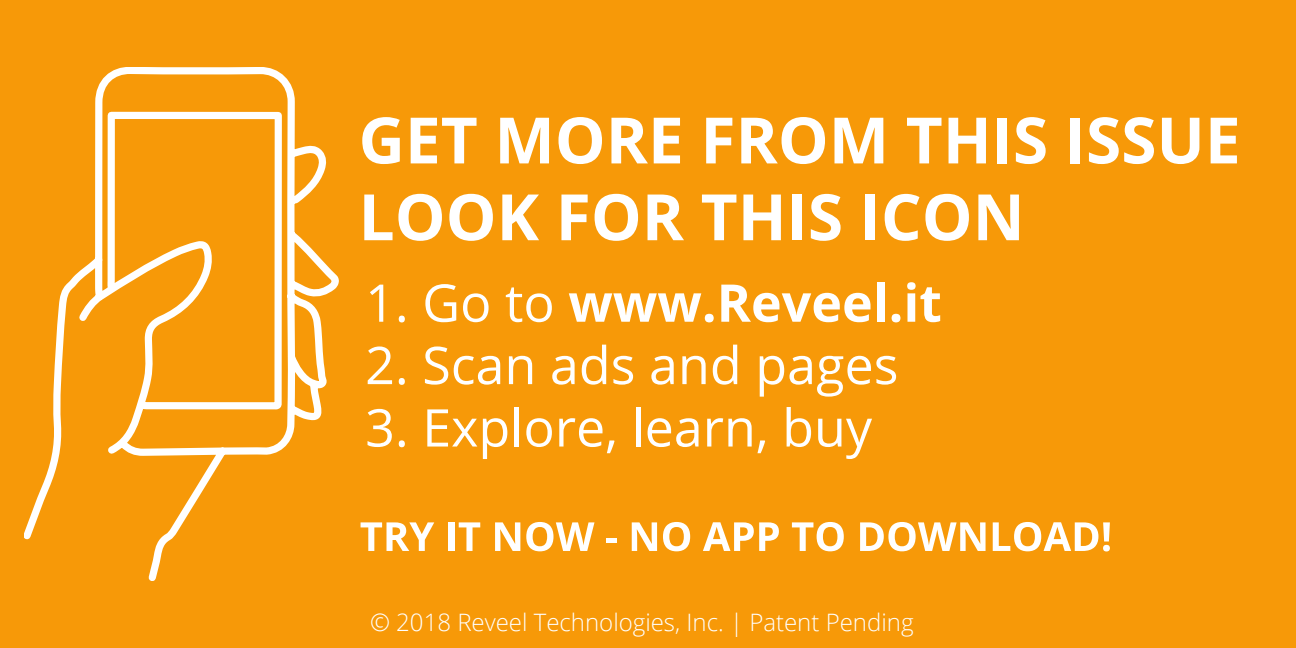
<style>
.page{position:relative;width:1296px;height:648px;background:#f79908}
.page>*{position:absolute;margin:0;border:0;box-sizing:border-box;transform-origin:0 0}
.t1{font:52px "Open Sans";color:#fff}
.t2{font:700 52px "Open Sans";color:#fff}
.t3{font:300 24px "Open Sans";color:#fff}
.s1{font-weight:400}
</style>
<div class="page">
<svg style="left:362px;top:117px;width:38px;height:47px"></svg>
<svg style="left:411px;top:118px;width:66px;height:45px"></svg>
<svg style="left:500px;top:118px;width:49px;height:45px"></svg>
<svg style="left:559px;top:117px;width:43px;height:47px"></svg>
<svg style="left:611px;top:118px;width:37px;height:45px"></svg>
<svg style="left:654px;top:118px;width:26px;height:45px"></svg>
<svg style="left:706px;top:118px;width:26px;height:45px"></svg>
<svg style="left:741px;top:117px;width:84px;height:47px"></svg>
<svg style="left:835px;top:118px;width:48px;height:45px"></svg>
<svg style="left:907px;top:118px;width:35px;height:45px"></svg>
<svg style="left:949px;top:118px;width:37px;height:45px"></svg>
<div style="left:998px;top:118px;width:9px;height:45px;background:#fff"></div>
<svg style="left:1016px;top:117px;width:30px;height:47px"></svg>
<div style="left:1071px;top:118px;width:9px;height:45px;background:#fff"></div>
<svg style="left:1089px;top:117px;width:65px;height:47px"></svg>
<svg style="left:1162px;top:118px;width:37px;height:46px"></svg>
<svg style="left:1211px;top:118px;width:26px;height:45px"></svg>
<svg style="left:364px;top:194px;width:78px;height:47px"></svg>
<svg style="left:449px;top:194px;width:44px;height:47px"></svg>
<svg style="left:502px;top:195px;width:37px;height:45px"></svg>
<svg style="left:561px;top:195px;width:27px;height:45px"></svg>
<svg style="left:595px;top:194px;width:43px;height:47px"></svg>
<svg style="left:648px;top:195px;width:36px;height:45px"></svg>
<svg style="left:702px;top:195px;width:34px;height:45px"></svg>
<svg style="left:743px;top:195px;width:38px;height:45px"></svg>
<div style="left:792px;top:195px;width:10px;height:45px;background:#fff"></div>
<svg style="left:811px;top:194px;width:30px;height:47px"></svg>
<div style="left:866px;top:195px;width:9px;height:45px;background:#fff"></div>
<svg style="left:885px;top:194px;width:34px;height:47px"></svg>
<svg style="left:925px;top:194px;width:44px;height:47px"></svg>
<svg style="left:978px;top:195px;width:41px;height:45px"></svg>
<svg style="left:24px;top:67px;width:314px;height:514px"></svg>
<svg style="left:361px;top:522px;width:73px;height:29px"></svg>
<div style="left:448px;top:522px;width:6px;height:29px;background:#fff"></div>
<svg style="left:459px;top:522px;width:21px;height:29px"></svg>
<svg style="left:495px;top:522px;width:25px;height:29px"></svg>
<svg style="left:526px;top:522px;width:68px;height:29px"></svg>
<div style="left:606px;top:538px;width:11px;height:5px;background:#fff"></div>
<svg style="left:632px;top:522px;width:25px;height:29px"></svg>
<svg style="left:663px;top:522px;width:27px;height:29px"></svg>
<svg style="left:703px;top:522px;width:76px;height:29px"></svg>
<svg style="left:792px;top:522px;width:52px;height:29px"></svg>
<svg style="left:860px;top:522px;width:126px;height:29px"></svg>
<svg style="left:993px;top:522px;width:117px;height:29px"></svg>
<h1 class="t2" style="left:365px;top:266px;width:578px"><span class="s1">1. Go to</span> www.Reveel.it</h1>
<h1 class="t1" style="left:365px;top:330px;width:535px">2. Scan ads and pages</h1>
<h1 class="t1" style="left:365px;top:392px;width:508px">3. Explore, learn, buy</h1>
<p class="t3" style="left:370px;top:606px;width:545px">© 2018 Reveel Technologies, Inc. | Patent Pending</p>
</div>
